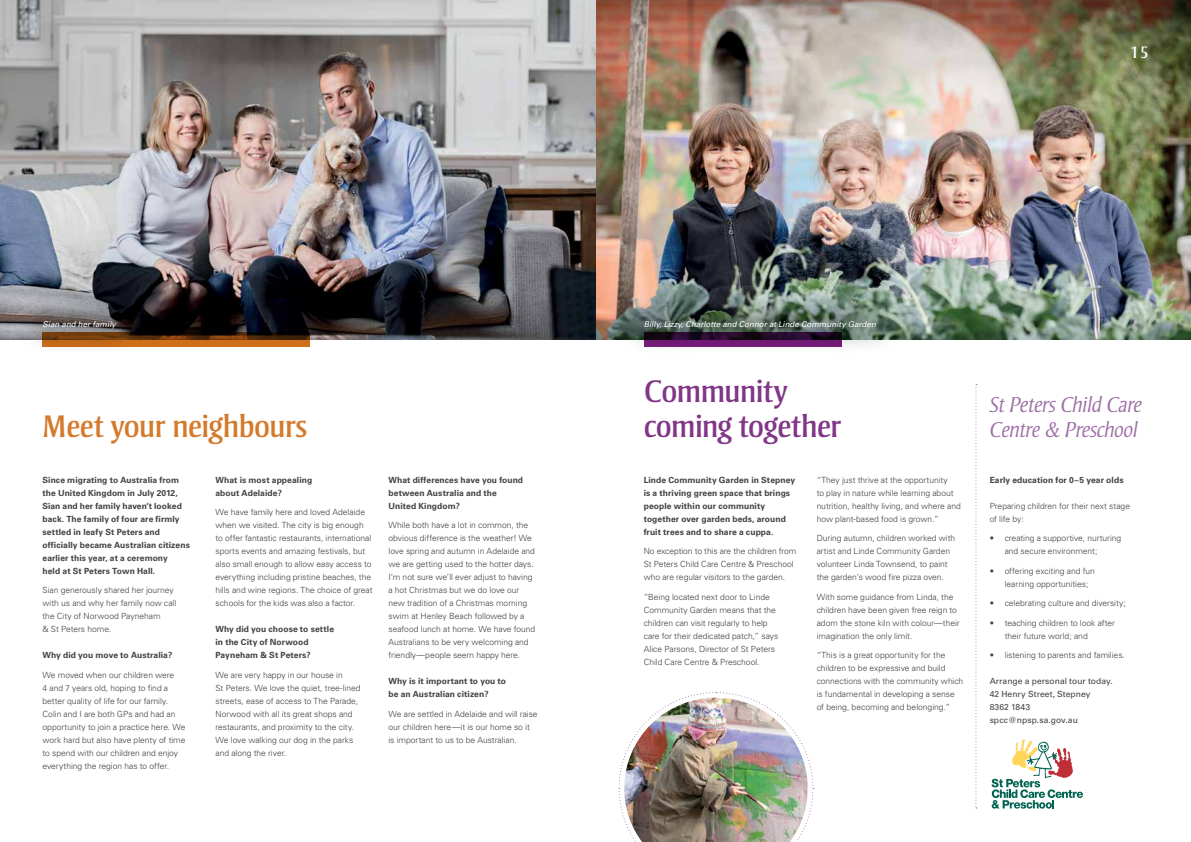
<style>
.page{position:relative;width:1191px;height:842px;background:#fff}
.page>*{position:absolute;margin:0;border:0;box-sizing:border-box;transform-origin:0 0}
.t1{font:32px/35px "Strayhorn";letter-spacing:-.025em;color:#813687}
.t2{font:32px "Strayhorn";letter-spacing:-.025em;color:#d57a2b}
.t3{font:italic 300 22px/25px "Strayhorn";letter-spacing:-.02em;color:#9f6fa7}
.t4{font:17px "Strayhorn";color:#fff}
.t5{font:300 8.5px/13px "Univers";letter-spacing:-.005em;color:#414042}
.t6{font:700 8.5px/13px "Univers";letter-spacing:.01em;color:#414042}
.t7{font:8.5px/13px "Univers";letter-spacing:.005em;color:#414042}
.t8{font:italic 8px "Univers";color:#fff}
</style>
<div class="page">
<img style="left:0;top:0;width:1191px;height:340px">
<svg style="left:39px;top:71px;width:510px;height:1px"></svg>
<svg style="left:145px;top:332px;width:165px;height:14px;background:#7b400f"></svg>
<svg style="left:618px;top:692px;width:196px;height:129px"></svg>
<img style="left:624px;top:698px;width:183px;height:144px">
<svg style="left:975px;top:384px;width:2px;height:424px"></svg>
<img style="left:1012px;top:739px;width:13px;height:29px">
<img style="left:1058px;top:748px;width:15px;height:30px">
<img style="left:1024px;top:740px;width:34px;height:39px">
<svg style="left:991px;top:779px;width:92px;height:30px"></svg>
<div style="left:15px;top:292px;width:130px;height:64px;background:#000;opacity:.3"></div>
<div style="left:616px;top:291px;width:288px;height:66px;background:#000;opacity:.3"></div>
<h3 class="t4" style="left:1130px;top:42px;width:20px">15</h3>
<p class="t8" style="left:43px;top:319px;width:75px">Sian and her family</p>
<p class="t8" style="left:643px;top:319px;width:234px">Billy, Lizzy, Charlotte and Connor at Linde Community Garden</p>
<h1 class="t2" style="left:42px;top:408px;width:267px">Meet your neighbours</h1>
<p class="t6" style="left:43px;top:473px;width:149px">Since migrating to Australia from the United Kingdom in July 2012,<br>Sian and her family haven’t looked back. The family of four are firmly settled in leafy St Peters and officially became Australian citizens earlier this year, at a ceremony<br>held at St Peters Town Hall.</p>
<p class="t5" style="left:43px;top:584px;width:135px">Sian generously shared her journey with us and why her family now call the City of Norwood Payneham<br>&amp; St Peters home.</p>
<p class="t6" style="left:43px;top:649px;width:131px">Why did you move to Australia?</p>
<p class="t5" style="left:43px;top:668px;width:145px">We moved when our children were<br>4 and 7 years old, hoping to find a better quality of life for our family.<br>Colin and I are both GPs and had an opportunity to join a practice here. We work hard but also have plenty of time to spend with our children and enjoy everything the region has to offer.</p>
<p class="t6" style="left:215px;top:473px;width:98px">What is most appealing about Adelaide?</p>
<p class="t5" style="left:215px;top:506px;width:159px">We have family here and loved Adelaide when we visited. The city is big enough to offer fantastic restaurants, international sports events and amazing festivals, but also small enough to allow easy access to everything including pristine beaches, the hills and wine regions. The choice of great schools for the kids was also a factor.</p>
<p class="t6" style="left:215px;top:623px;width:120px">Why did you choose to settle in the City of Norwood<br>Payneham &amp; St Peters?</p>
<p class="t5" style="left:215px;top:668px;width:147px">We are very happy in our house in<br>St Peters. We love the quiet, tree-lined streets, ease of access to The Parade, Norwood with all its great shops and restaurants, and proximity to the city.<br>We love walking our dog in the parks and along the river.</p>
<p class="t6" style="left:388px;top:473px;width:136px">What differences have you found between Australia and the<br>United Kingdom?</p>
<p class="t5" style="left:388px;top:519px;width:148px">While both have a lot in common, the obvious difference is the weather! We love spring and autumn in Adelaide and we are getting used to the hotter days.<br>I’m not sure we’ll ever adjust to having a hot Christmas but we do love our new tradition of a Christmas morning swim at Henley Beach followed by a seafood lunch at home. We have found Australians to be very welcoming and friendly—people seem happy here.</p>
<p class="t6" style="left:388px;top:675px;width:119px">Why is it important to you to be an Australian citizen?</p>
<p class="t5" style="left:388px;top:707px;width:151px">We are settled in Adelaide and will raise our children here—it is our home so it is important to us to be Australian.</p>
<h1 class="t1" style="left:643px;top:374px;width:199px">Community coming together</h1>
<p class="t6" style="left:643px;top:473px;width:153px">Linde Community Garden in Stepney is a thriving green space that brings people within our community together over garden beds, around fruit trees and to share a cuppa.</p>
<p class="t5" style="left:643px;top:545px;width:154px">No exception to this are the children from<br>St Peters Child Care Centre &amp; Preschool who are regular visitors to the garden.</p>
<p class="t5" style="left:643px;top:590px;width:136px">“Being located next door to Linde Community Garden means that the children can visit regularly to help care for their dedicated patch,” says Alice Parsons, Director of St Peters Child Care Centre &amp; Preschool.</p>
<p class="t5" style="left:816px;top:473px;width:146px">“They just thrive at the opportunity<br>to play in nature while learning about nutrition, healthy living, and where and how plant-based food is grown.”</p>
<p class="t5" style="left:816px;top:532px;width:140px">During autumn, children worked with artist and Linde Community Garden volunteer Linda Townsend, to paint the garden’s wood fire pizza oven.</p>
<p class="t5" style="left:816px;top:590px;width:144px">With some guidance from Linda, the children have been given free reign to adorn the stone kiln with colour—their imagination the only limit.</p>
<p class="t5" style="left:816px;top:649px;width:148px">“This is a great opportunity for the children to be expressive and build connections with the community which is fundamental in developing a sense of being, becoming and belonging.”</p>
<h2 class="t3" style="left:989px;top:393px;width:154px">St Peters Child Care<br>Centre &amp; Preschool</h2>
<p class="t6" style="left:989px;top:473px;width:135px">Early education for 0–5 year olds</p>
<p class="t5" style="left:989px;top:499px;width:142px">Preparing children for their next stage of life by:</p>
<p class="t5" style="left:1004px;top:532px;width:118px;text-indent:-15px">• creating a supportive, nurturing and secure environment;</p>
<p class="t5" style="left:1004px;top:564px;width:92px;text-indent:-15px">• offering exciting and fun learning opportunities;</p>
<p class="t5" style="left:989px;top:597px;width:138px">• celebrating culture and diversity;</p>
<p class="t5" style="left:1004px;top:616px;width:112px;text-indent:-15px">• teaching children to look after their future world; and</p>
<p class="t5" style="left:989px;top:649px;width:137px">• listening to parents and families.</p>
<p class="t7" style="left:989px;top:675px;width:125px">Arrange a personal tour today.<br>42 Henry Street, Stepney<br>8362 1843 spcc@npsp.sa.gov.au</p>
</div>
